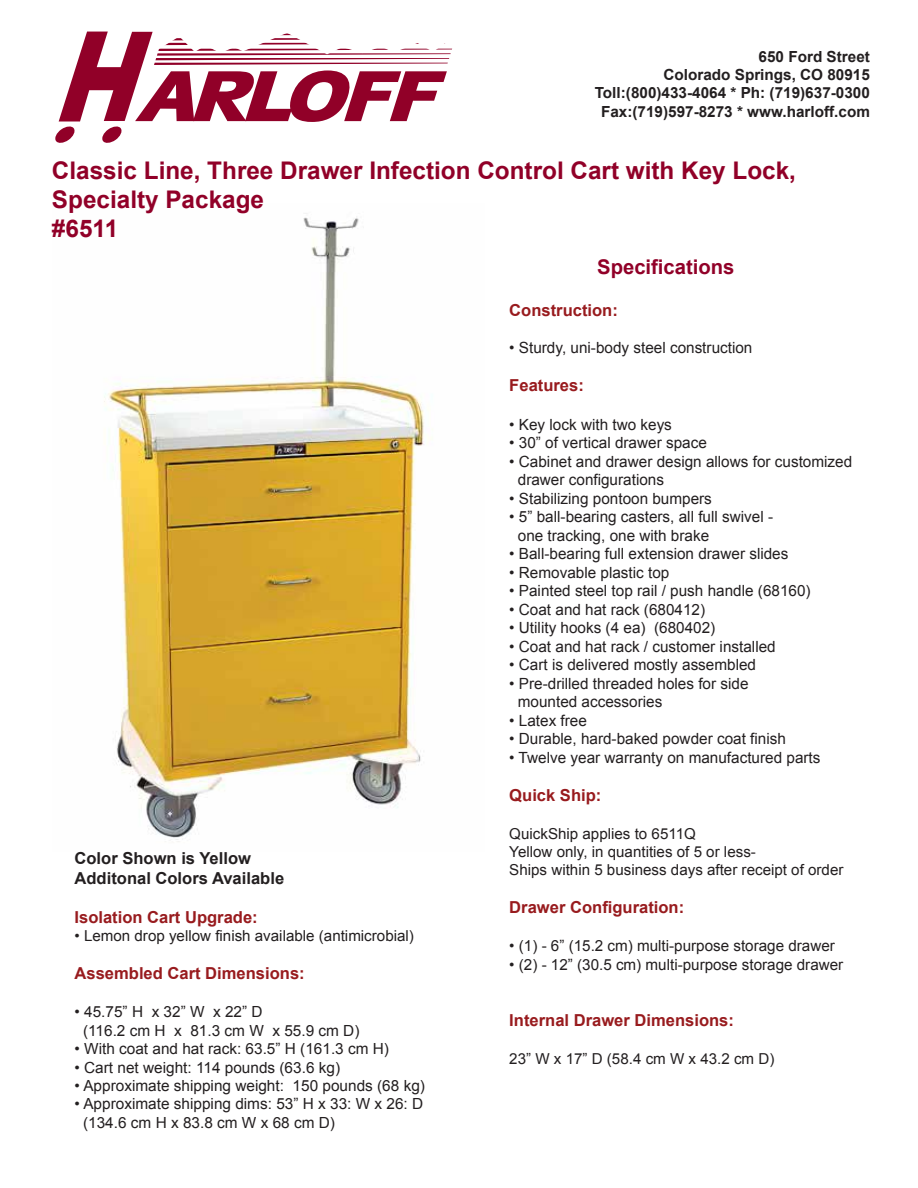
<style>
.page{position:relative;width:918px;height:1188px;background:#fff}
.page>*{position:absolute;margin:0;border:0;box-sizing:border-box;transform-origin:0 0}
.t1{font:700 24.3px/29.1px "Arial";color:#910028}
.t2{font:700 20.25px "Arial";color:#910028}
.t3{font:700 16.5px "Arial";color:#981b1e}
.t4{font:700 16.5px/19.8px "Arial";color:#231f20}
.t5{font:15.45px/18.5px "Arial";color:#231f20}
.t6{font:15.3px/18.5px "Arial";color:#231f20}
.t7{font:700 15.3px/18.3px "Arial";color:#231f20;text-align:right}
.t8{font:15.15px/18.1px "Arial";color:#231f20}
</style>
<div class="page">
<img style="left:104px;top:213px;width:320px;height:629px">
<svg style="left:55px;top:31px;width:397px;height:112px"></svg>
<p class="t7" style="left:595px;top:47px;width:277px">650 Ford Street<br>Colorado Springs, CO 80915<br>Toll:(800)433-4064 * Ph: (719)637-0300<br>Fax:(719)597-8273 * www.harloff.com</p>
<h1 class="t1" style="left:52px;top:156px;width:746px">Classic Line, Three Drawer Infection Control Cart with Key Lock,<br>Specialty Package<br>#6511</h1>
<p class="t4" style="left:75px;top:849px;width:211px">Color Shown is Yellow<br>Additonal Colors Available</p>
<p class="t3" style="left:75px;top:906px;width:185px">Isolation Cart Upgrade:</p>
<p class="t8" style="left:75px;top:927px;width:341px">• Lemon drop yellow finish available (antimicrobial)</p>
<p class="t3" style="left:75px;top:962px;width:232px">Assembled Cart Dimensions:</p>
<p class="t6" style="left:83px;top:1003px;width:278px;text-indent:-9px">• 45.75” H x 32” W x 22” D<br>(116.2 cm H x 81.3 cm W x 55.9 cm D)</p>
<p class="t6" style="left:75px;top:1040px;width:316px">• With coat and hat rack: 63.5” H (161.3 cm H)</p>
<p class="t6" style="left:75px;top:1058px;width:267px">• Cart net weight: 114 pounds (63.6 kg)</p>
<p class="t6" style="left:75px;top:1077px;width:352px">• Approximate shipping weight: 150 pounds (68 kg)</p>
<p class="t6" style="left:83px;top:1095px;width:342px;text-indent:-9px">• Approximate shipping dims: 53” H x 33: W x 26: D (134.6 cm H x 83.8 cm W x 68 cm D)</p>
<h2 class="t2" style="left:597px;top:253px;width:139px">Specifications</h2>
<p class="t3" style="left:509px;top:299px;width:110px">Construction:</p>
<p class="t5" style="left:509px;top:338px;width:245px">• Sturdy, uni-body steel construction</p>
<p class="t3" style="left:509px;top:374px;width:76px">Features:</p>
<p class="t5" style="left:509px;top:415px;width:164px">• Key lock with two keys</p>
<p class="t5" style="left:509px;top:434px;width:199px">• 30” of vertical drawer space</p>
<p class="t5" style="left:518px;top:452px;width:336px;text-indent:-9px">• Cabinet and drawer design allows for customized drawer configurations</p>
<p class="t5" style="left:509px;top:489px;width:204px">• Stabilizing pontoon bumpers</p>
<p class="t5" style="left:518px;top:508px;width:257px;text-indent:-9px">• 5” ball-bearing casters, all full swivel - one tracking, one with brake</p>
<p class="t5" style="left:509px;top:545px;width:281px">• Ball-bearing full extension drawer slides</p>
<p class="t5" style="left:509px;top:563px;width:162px">• Removable plastic top</p>
<p class="t5" style="left:509px;top:582px;width:303px">• Painted steel top rail / push handle (68160)</p>
<p class="t5" style="left:509px;top:600px;width:197px">• Coat and hat rack (680412)</p>
<p class="t5" style="left:509px;top:619px;width:208px">• Utility hooks (4 ea) (680402)</p>
<p class="t5" style="left:509px;top:637px;width:268px">• Coat and hat rack / customer installed</p>
<p class="t5" style="left:509px;top:656px;width:248px">• Cart is delivered mostly assembled</p>
<p class="t5" style="left:518px;top:674px;width:232px;text-indent:-9px">• Pre-drilled threaded holes for side mounted accessories</p>
<p class="t5" style="left:509px;top:711px;width:79px">• Latex free</p>
<p class="t5" style="left:509px;top:730px;width:278px">• Durable, hard-baked powder coat finish</p>
<p class="t5" style="left:509px;top:748px;width:313px">• Twelve year warranty on manufactured parts</p>
<p class="t3" style="left:509px;top:784px;width:94px">Quick Ship:</p>
<p class="t8" style="left:509px;top:825px;width:336px">QuickShip applies to 6511Q<br>Yellow only, in quantities of 5 or less-<br>Ships within 5 business days after receipt of order</p>
<p class="t3" style="left:509px;top:896px;width:176px">Drawer Configuration:</p>
<p class="t6" style="left:509px;top:937px;width:327px">• (1) - 6” (15.2 cm) multi-purpose storage drawer</p>
<p class="t6" style="left:509px;top:955px;width:336px">• (2) - 12” (30.5 cm) multi-purpose storage drawer</p>
<p class="t3" style="left:509px;top:1009px;width:226px">Internal Drawer Dimensions:</p>
<p class="t8" style="left:509px;top:1050px;width:267px">23” W x 17” D (58.4 cm W x 43.2 cm D)</p>
</div>
